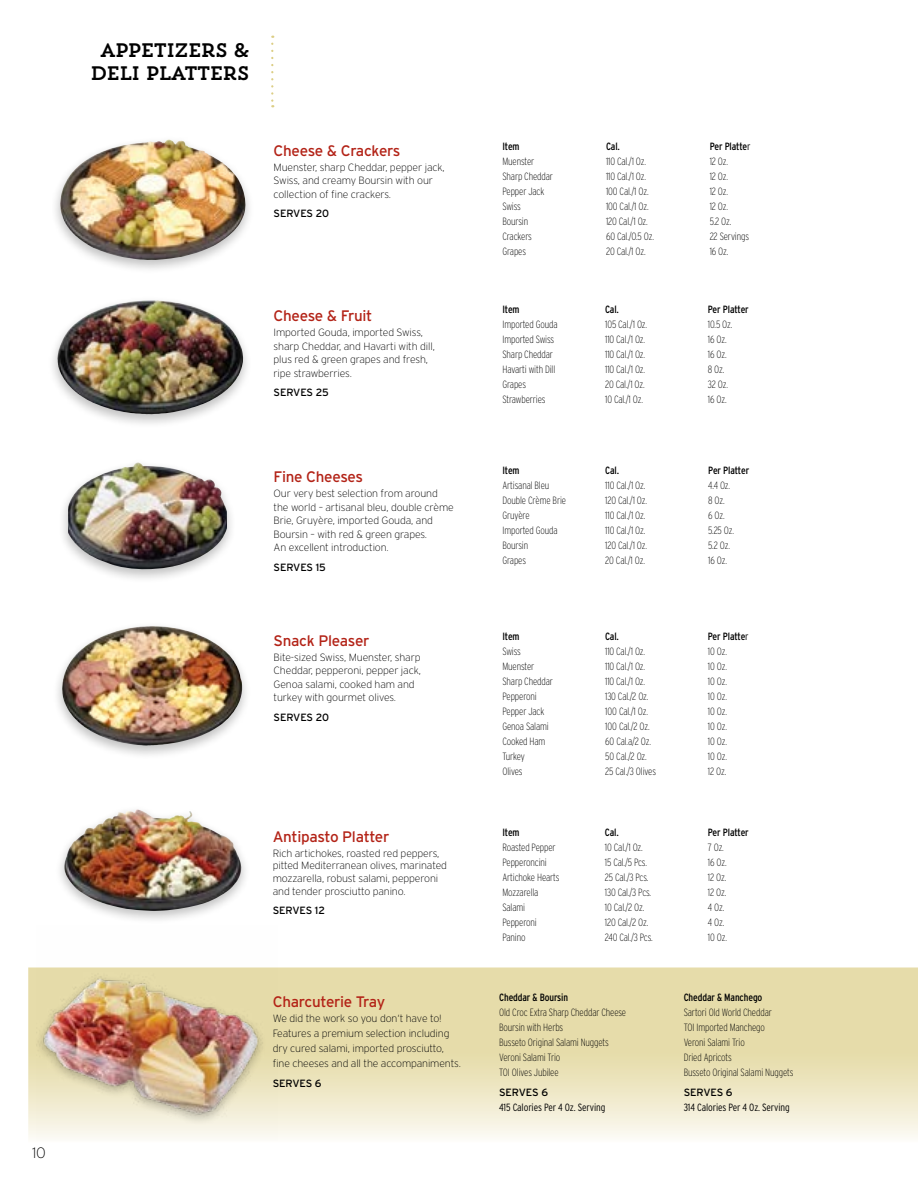
<style>
.page{position:relative;width:918px;height:1188px;background:#fff}
.page>*{position:absolute;margin:0;border:0;box-sizing:border-box;transform-origin:0 0}
.t1{font:19.5px/23.1px "Trend Slab One";letter-spacing:-.1em;color:#000;text-align:center}
.t2{font:15.3px "Interstate";letter-spacing:-.02em;color:#b32317}
.t3{font:200 15px "Interstate";color:#000}
.t4{font:200 condensed 10.5px/15px "Interstate";letter-spacing:-.01em;color:#000}
.t5{font:200 10.5px/13.5px "Interstate";letter-spacing:-.01em;color:#000}
.t6{font:condensed 10.5px "Interstate";letter-spacing:-.01em;color:#000}
.t7{font:10.5px "Interstate";letter-spacing:-.01em;color:#000}
.t8{font:300 condensed 10.5px "Interstate";letter-spacing:-.01em;color:#000}
.s1{font-weight:400}
.s2{font-weight:300}
</style>
<div class="page">
<svg style="left:28px;top:967px;width:890px;height:170px"></svg>
<div style="left:53px;top:621px;width:199px;height:138px;background:#000;opacity:.25"></div>
<img style="left:62px;top:626px;width:180px;height:120px">
<div style="left:50px;top:135px;width:205px;height:140px;background:#000;opacity:.25"></div>
<img style="left:60px;top:140px;width:187px;height:120px">
<div style="left:48px;top:295px;width:204px;height:133px;background:#000;opacity:.25"></div>
<img style="left:57px;top:300px;width:187px;height:114px">
<div style="left:58px;top:457px;width:178px;height:126px;background:#000;opacity:.25"></div>
<img style="left:68px;top:462px;width:159px;height:111px">
<div style="left:55px;top:805px;width:196px;height:120px;background:#000;opacity:.25"></div>
<img style="left:63px;top:809px;width:180px;height:102px">
<svg style="left:271px;top:44px;width:2px;height:63px"></svg>
<img style="left:36px;top:967px;width:242px;height:171px">
<h3 class="t3" style="left:32px;top:1144px;width:15px">10</h3>
<h1 class="t1" style="left:90px;top:38px;width:162px">APPETIZERS &amp;<br>DELI PLATTERS</h1>
<h2 class="t2" style="left:274px;top:141px;width:128px">Cheese &amp; Crackers</h2>
<p class="t5" style="left:274px;top:160px;width:173px">Muenster, sharp Cheddar, pepper jack,<br>Swiss, and creamy Boursin with our collection of fine crackers.</p>
<p class="t7" style="left:274px;top:207px;width:57px">SERVES 20</p>
<h2 class="t2" style="left:274px;top:307px;width:100px">Cheese &amp; Fruit</h2>
<p class="t5" style="left:274px;top:326px;width:163px">Imported Gouda, imported Swiss, sharp Cheddar, and Havarti with dill, plus red &amp; green grapes and fresh, ripe strawberries.</p>
<p class="t7" style="left:274px;top:386px;width:99px">SERVES 25 $19.99</p>
<h2 class="t2" style="left:274px;top:468px;width:91px">Fine Cheeses</h2>
<p class="t5" style="left:274px;top:487px;width:182px">Our very best selection from around the world – artisanal bleu, double crème Brie, Gruyère, imported Gouda, and Boursin – with red &amp; green grapes.<br>An excellent introduction.</p>
<p class="t7" style="left:274px;top:561px;width:54px">SERVES 15</p>
<h2 class="t2" style="left:274px;top:631px;width:98px">Snack Pleaser</h2>
<p class="t5" style="left:274px;top:650px;width:149px">Bite-sized Swiss, Muenster, sharp<br>Cheddar, pepperoni, pepper jack,<br>Genoa salami, cooked ham and turkey with gourmet olives.</p>
<p class="t7" style="left:274px;top:711px;width:99px">SERVES 20 $19.99</p>
<h2 class="t2" style="left:273px;top:827px;width:118px">Antipasto Platter</h2>
<p class="t5" style="left:273px;top:847px;width:176px;line-height:12.6px">Rich artichokes, roasted red peppers, pitted Mediterranean olives, marinated mozzarella, robust salami, pepperoni and tender prosciutto panino.</p>
<p class="t7" style="left:273px;top:904px;width:54px">SERVES 12</p>
<h2 class="t2" style="left:273px;top:993px;width:114px">Charcuterie Tray</h2>
<p class="t5" style="left:273px;top:1011px;width:190px;line-height:15px">We did the work so you don‘t have to!<br>Features a premium selection including dry cured salami, imported prosciutto, fine cheeses and all the accompaniments.</p>
<p class="t7" style="left:273px;top:1077px;width:50px">SERVES 6</p>
<p class="t6" style="left:502px;top:140px;width:19px">Item</p>
<p class="t4" style="left:502px;top:154px;width:52px">Muenster<br>Sharp Cheddar<br>Pepper Jack<br>Swiss<br>Boursin<br>Crackers<br>Grapes</p>
<p class="t6" style="left:502px;top:303px;width:19px">Item</p>
<p class="t4" style="left:502px;top:317px;width:57px">Imported Gouda<br>Imported Swiss<br>Sharp Cheddar<br>Havarti with Dill<br>Grapes<br>Strawberries</p>
<p class="t6" style="left:502px;top:464px;width:19px">Item</p>
<p class="t4" style="left:502px;top:478px;width:65px">Artisanal Bleu<br>Double Crème Brie<br>Gruyère<br>Imported Gouda<br>Boursin<br>Grapes</p>
<p class="t6" style="left:502px;top:630px;width:19px">Item</p>
<p class="t4" style="left:502px;top:643px;width:52px">Swiss<br>Muenster<br>Sharp Cheddar<br>Pepperoni<br>Pepper Jack<br>Genoa Salami<br>Cooked Ham<br>Turkey<br>Olives</p>
<p class="t6" style="left:502px;top:825px;width:19px">Item</p>
<p class="t4" style="left:502px;top:839px;width:59px">Roasted Pepper<br>Pepperoncini<br>Artichoke Hearts<br>Mozzarella<br>Salami<br>Pepperoni<br>Panino</p>
<p class="t6" style="left:606px;top:140px;width:15px">Cal.</p>
<p class="t4" style="left:606px;top:154px;width:49px">110 Cal./1 Oz.<br>110 Cal./1 Oz.<br>100 Cal./1 Oz.<br>100 Cal./1 Oz.<br>120 Cal./1 Oz.<br>60 Cal./O.5 Oz.<br>20 Cal./1 Oz.</p>
<p class="t6" style="left:605px;top:303px;width:15px">Cal.</p>
<p class="t4" style="left:605px;top:317px;width:44px">105 Cal./1 Oz.<br>110 Cal./1 Oz.<br>110 Cal./1 Oz.<br>110 Cal./1 Oz.<br>20 Cal./1 Oz.<br>10 Cal./1 Oz.</p>
<p class="t6" style="left:605px;top:464px;width:15px">Cal.</p>
<p class="t4" style="left:605px;top:478px;width:43px">110 Cal./1 Oz.<br>120 Cal./1 Oz.<br>110 Cal./1 Oz.<br>110 Cal./1 Oz.<br>120 Cal./1 Oz.<br>20 Cal./1 Oz.</p>
<p class="t6" style="left:605px;top:630px;width:15px">Cal.</p>
<p class="t4" style="left:605px;top:643px;width:52px">110 Cal./1 Oz.<br>110 Cal./1 Oz.<br>110 Cal./1 Oz.<br>130 Cal./2 Oz.<br>100 Cal./1 Oz.<br>100 Cal./2 Oz.<br>60 Cal.a/2 Oz.<br>50 Cal./2 Oz.<br>25 Cal./3 Olives</p>
<p class="t6" style="left:605px;top:825px;width:15px">Cal.</p>
<p class="t4" style="left:605px;top:839px;width:49px">10 Cal./1 Oz.<br>15 Cal./5 Pcs.<br>25 Cal./3 Pcs.<br>130 Cal./3 Pcs.<br>10 Cal./2 Oz.<br>120 Cal./2 Oz.<br>240 Cal./3 Pcs.</p>
<p class="t6" style="left:499px;top:991px;width:71px">Cheddar &amp; Boursin</p>
<p class="t4" style="left:499px;top:1005px;width:129px">Old Croc Extra Sharp Cheddar Cheese<br>Boursin with Herbs<br>Busseto Original Salami Nuggets<br>Veroni Salami Trio<br>TOI Olives Jubilee</p>
<p class="t7" style="left:499px;top:1086px;width:50px">SERVES 6</p>
<p class="t8" style="left:499px;top:1101px;width:108px">415 Calories Per 4 Oz. Serving</p>
<p class="t4" style="left:710px;top:139px;width:42px"><span class="s1">Per Platte</span><span class="s2">r<br></span>12 Oz.<br>12 Oz.<br>12 Oz.<br>12 Oz.<br>5.2 Oz.<br>22 Servings<br>16 Oz.</p>
<p class="t6" style="left:708px;top:303px;width:42px">Per Platter</p>
<p class="t4" style="left:708px;top:317px;width:26px">10.5 Oz.<br>16 Oz.<br>16 Oz.<br>8 Oz.<br>32 Oz.<br>16 Oz.</p>
<p class="t6" style="left:708px;top:464px;width:42px">Per Platter</p>
<p class="t4" style="left:708px;top:478px;width:27px">4.4 Oz.<br>8 Oz.<br>6 Oz.<br>5.25 Oz.<br>5.2 Oz.<br>16 Oz.</p>
<p class="t4" style="left:708px;top:628px;width:42px"><span class="s1">Per Platte</span><span class="s2">r<br></span>10 Oz.<br>10 Oz.<br>10 Oz.<br>10 Oz.<br>10 Oz.<br>10 Oz.<br>10 Oz.<br>10 Oz.<br>12 Oz.</p>
<p class="t6" style="left:708px;top:826px;width:42px">Per Platter</p>
<p class="t4" style="left:708px;top:839px;width:21px">7 Oz.<br>16 Oz.<br>12 Oz.<br>12 Oz.<br>4 Oz.<br>4 Oz.<br>10 Oz.</p>
<p class="t6" style="left:684px;top:991px;width:80px">Cheddar &amp; Manchego</p>
<p class="t4" style="left:684px;top:1005px;width:111px">Sartori Old World Cheddar<br>TOI Imported Manchego<br>Veroni Salami Trio<br>Dried Apricots<br>Busseto Original Salami Nuggets</p>
<p class="t7" style="left:684px;top:1086px;width:50px">SERVES 6</p>
<p class="t8" style="left:684px;top:1101px;width:108px">314 Calories Per 4 Oz. Serving</p>
</div>
